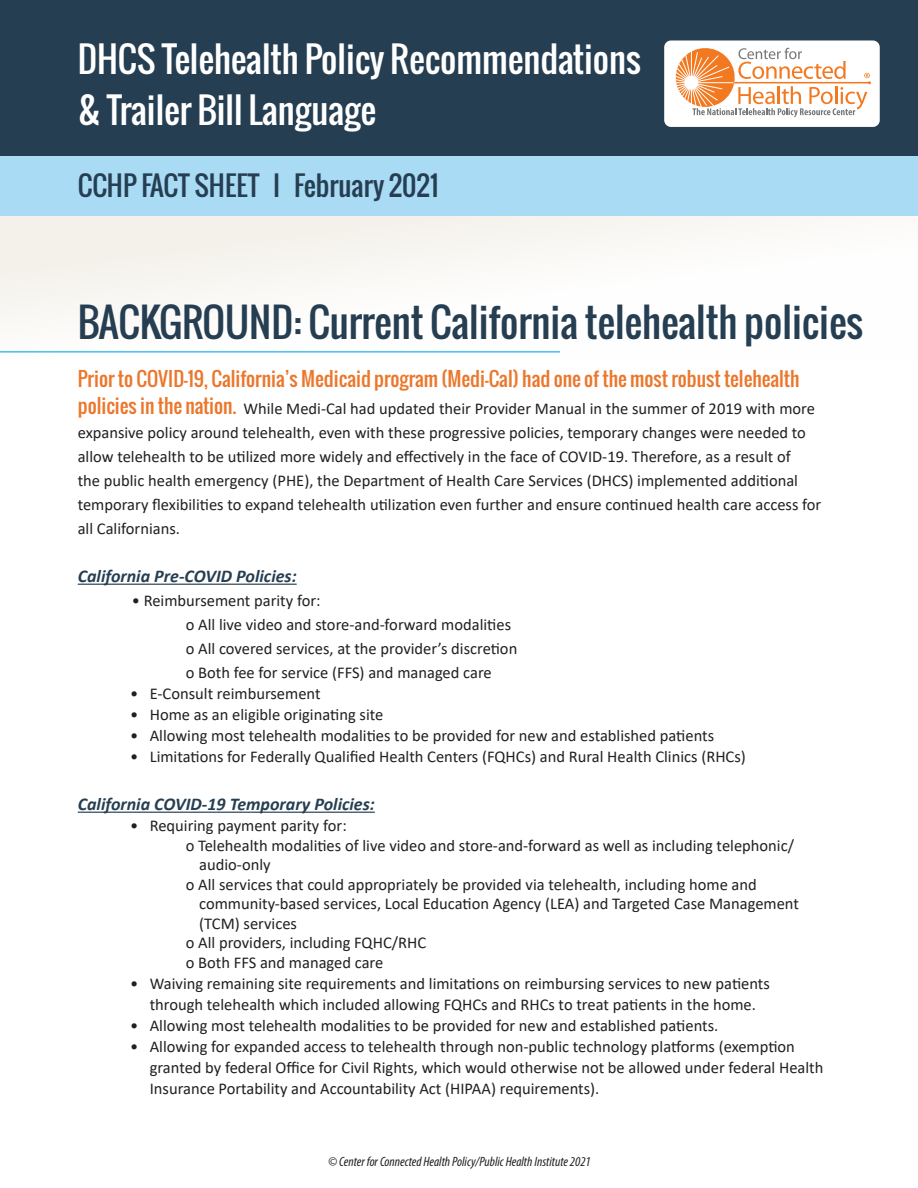
<style>
.page{position:relative;width:918px;height:1188px;background:#fff}
.page>*{position:absolute;margin:0;border:0;box-sizing:border-box;transform-origin:0 0}
.chapter{font:39.3px "Oswald";color:#263e51}
.t1{font:35.1px "Oswald";color:#fff}
.t2{font:27px "Oswald";color:#263e51}
.t3{font:19.5px "Oswald";color:#eb772c}
.t4{font:italic 700 18px "Calibri";color:#263e51}
.bullets_copy{font:16.5px/24px "Calibri";color:#231f20}
.t5{font:italic condensed 13.5px "Myriad Pro";color:#231f20}
.s1{font-family:"Oswald";font-size:19.5px;color:#eb772c}
</style>
<div class="page">
<div style="left:0;top:122px;width:918px;height:237px;background:linear-gradient(to right,#f7f5f0,#fefefe)"></div>
<hr style="left:78px;top:584px;width:219px;height:1px;background:#263e51">
<hr style="left:78px;top:812px;width:297px;height:1px;background:#263e51">
<hr style="left:0;top:351px;width:560px;height:2px;background:#38bdee">
<div style="left:0;top:0;width:918px;height:185px;background:#263e51"></div>
<div style="left:0;top:157px;width:918px;height:59px;background:#a9dbf5"></div>
<div style="left:664px;top:41px;width:216px;height:86px;background:#fff;border-radius:7px"></div>
<svg style="left:675px;top:48px;width:196px;height:69px"></svg>
<p class="t1" style="left:78px;top:33px;width:565px">DHCS Telehealth Policy Recommendations</p>
<p class="t1" style="left:78px;top:84px;width:300px">&amp; Trailer Bill Language</p>
<p class="t2" style="left:78px;top:165px;width:362px">CCHP FACT SHEET I February 2021</p>
<p class="chapter" style="left:78px;top:293px;width:787px">BACKGROUND: Current California telehealth policies</p>
<p class="t3" style="left:78px;top:364px;width:723px">Prior to COVID-19, California’s Medicaid program (Medi-Cal) had one of the most robust telehealth</p>
<p class="bullets_copy" style="left:78px;top:396px;width:745px"><span class="s1">policies in the nation.</span> While Medi-Cal had updated their Provider Manual in the summer of 2019 with more expansive policy around telehealth, even with these progressive policies, temporary changes were needed to allow telehealth to be utilized more widely and effectively in the face of COVID-19. Therefore, as a result of<br>the public health emergency (PHE), the Department of Health Care Services (DHCS) implemented additional temporary flexibilities to expand telehealth utilization even further and ensure continued health care access for all Californians.</p>
<p class="t4" style="left:78px;top:563px;width:220px">California Pre-COVID Policies:</p>
<p class="bullets_copy" style="left:132px;top:588px;width:190px">• Reimbursement parity for:</p>
<p class="bullets_copy" style="left:186px;top:612px;width:327px">o All live video and store-and-forward modalities</p>
<p class="bullets_copy" style="left:186px;top:636px;width:333px">o All covered services, at the provider’s discretion</p>
<p class="bullets_copy" style="left:186px;top:660px;width:308px">o Both fee for service (FFS) and managed care</p>
<p class="bullets_copy" style="left:130px;top:681px;width:192px">• E-Consult reimbursement</p>
<p class="bullets_copy" style="left:130px;top:702px;width:255px">• Home as an eligible originating site</p>
<p class="bullets_copy" style="left:130px;top:723px;width:585px">• Allowing most telehealth modalities to be provided for new and established patients</p>
<p class="bullets_copy" style="left:130px;top:744px;width:617px">• Limitations for Federally Qualified Health Centers (FQHCs) and Rural Health Clinics (RHCs)</p>
<p class="t4" style="left:78px;top:791px;width:299px">California COVID-19 Temporary Policies:</p>
<p class="bullets_copy" style="left:130px;top:813px;width:218px">• Requiring payment parity for:</p>
<p class="bullets_copy" style="left:199px;top:835px;width:596px;line-height:19.5px;text-indent:-14px">o Telehealth modalities of live video and store-and-forward as well as including telephonic/ audio-only</p>
<p class="bullets_copy" style="left:199px;top:874px;width:601px;line-height:19.5px;text-indent:-14px">o All services that could appropriately be provided via telehealth, including home and community-based services, Local Education Agency (LEA) and Targeted Case Management (TCM) services</p>
<p class="bullets_copy" style="left:186px;top:930px;width:242px">o All providers, including FQHC/RHC</p>
<p class="bullets_copy" style="left:186px;top:950px;width:199px">o Both FFS and managed care</p>
<p class="bullets_copy" style="left:130px;top:972px;width:641px;line-height:21px;text-align:center">• Waiving remaining site requirements and limitations on reimbursing services to new patients through telehealth which included allowing FQHCs and RHCs to treat patients in the home.</p>
<p class="bullets_copy" style="left:130px;top:1013px;width:590px">• Allowing most telehealth modalities to be provided for new and established patients.</p>
<p class="bullets_copy" style="left:150px;top:1035px;width:675px;line-height:21px;text-indent:-20px">• Allowing for expanded access to telehealth through non-public technology platforms (exemption granted by federal Office for Civil Rights, which would otherwise not be allowed under federal Health<br>Insurance Portability and Accountability Act (HIPAA) requirements).</p>
<p class="t5" style="left:328px;top:1154px;width:264px">© Center for Connected Health Policy/Public Health Institute 2021</p>
</div>
